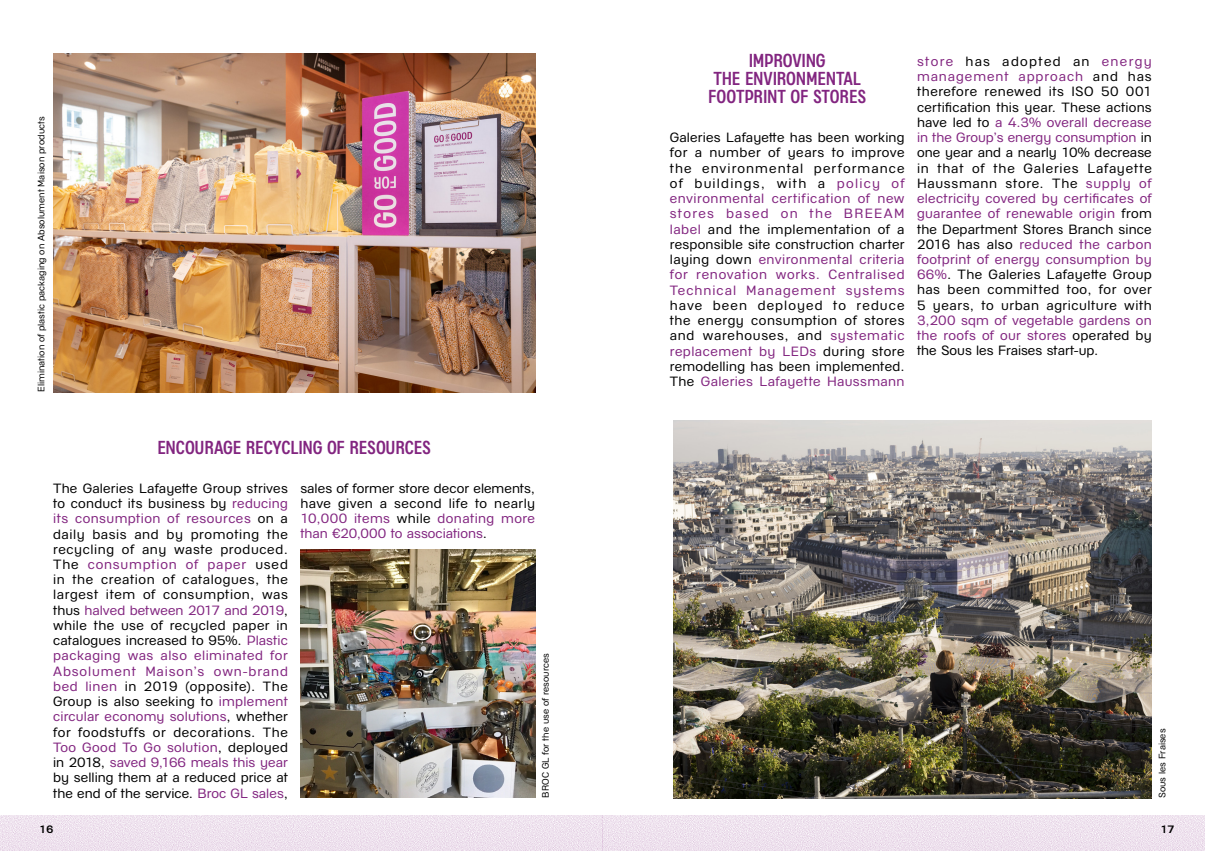
<style>
.page{position:relative;width:1205px;height:851px;background:#fff}
.page>*{position:absolute;margin:0;border:0;box-sizing:border-box;transform-origin:0 0}
.t1{font:700 17.5px/18.1px "GL Bader Narrow";letter-spacing:-.015em;color:#822580;text-align:center}
.t2{font:12.5px/15.2px "GL Bader";letter-spacing:.03em;color:#000;text-align:justify}
.t3{font:12.5px/15.2px "GL Bader";letter-spacing:.02em;color:#822580;text-align:justify}
.t4{font:700 10px "GL Bader";color:#000}
.t5{font:8.75px "GL Bader";letter-spacing:.005em;color:#000}
.s1{color:#822580}
.s2{color:#000}
</style>
<div class="page">
<img style="left:0;top:815px;width:1205px;height:35px">
<img style="left:53px;top:53px;width:482px;height:339px">
<img style="left:673px;top:420px;width:479px;height:378px">
<img style="left:300px;top:549px;width:235px;height:248px">
<p class="t5" style="left:35px;top:392px;width:277px;rotate:-90deg">Elimination of plastic packaging on Absolument Maison products</p>
<h1 class="t1" style="left:157px;top:437px;width:275px">ENCOURAGE RECYCLING OF RESOURCES</h1>
<p class="t2" style="left:53px;top:479px;width:236px">The Galeries Lafayette Group strives to conduct its business by <span class="s1">reducing its consumption of resources</span> on a daily basis and by promoting the recycling of any waste produced.<br>The <span class="s1">consumption of paper</span> used in the creation of catalogues, the largest item of consumption, was thus <span class="s1">halved between 2017 and 2019</span>, while the use of recycled paper in catalogues increased to 95%. <span class="s1">Plastic packaging was also eliminated for Absolument Maison’s own-brand bed linen</span> in 2019 (opposite). The Group is also seeking to <span class="s1">implement circular economy solutions</span>, whether for foodstuffs or decorations. The <span class="s1">Too Good To Go solution</span>, deployed in 2018, <span class="s1">saved 9,166 meals this year </span>by selling them at a reduced price at the end of the service. <span class="s1">Broc GL sales</span>,</p>
<p class="t2" style="left:300px;top:479px;width:236px">sales of former store decor elements, have given a second life to nearly <span class="s1">10,000 items</span> while <span class="s1">donating more than €20,000 to associations</span>.</p>
<p class="t5" style="left:539px;top:797px;width:146px;rotate:-90deg">BROC GL for the use of resources</p>
<h1 class="t1" style="left:708px;top:50px;width:159px">IMPROVING<br>THE ENVIRONMENTAL<br>FOOTPRINT OF STORES</h1>
<p class="t2" style="left:670px;top:129px;width:236px">Galeries Lafayette has been working for a number of years to improve the environmental performance of buildings, with a <span class="s1">policy of environmental certification of new stores based on the BREEAM label</span> and the implementation of a responsible site construction charter laying down <span class="s1">environmental criteria for renovation works. Centralised Technical Management systems</span></p>
<p class="t2" style="left:670px;top:297px;width:236px">have been deployed to reduce the energy consumption of stores and warehouses, and <span class="s1">systematic replacement by LEDs</span> during store remodelling has been implemented.<br>The <span class="s1">Galeries Lafayette Haussmann</span></p>
<p class="t2" style="left:917px;top:53px;width:236px"><span class="s1">store</span> has adopted an <span class="s1">energy management approach</span> and has therefore renewed its ISO 50 001 certification this year. These actions have led to <span class="s1">a 4.3% overall decrease in the Group’s energy consumption</span> in one year and a nearly 10% decrease in that of the Galeries Lafayette Haussmann store. The <span class="s1">supply of electricity covered by certificates of guarantee of renewable origin</span> from the Department Stores Branch since 2016 has also <span class="s1">reduced the carbon footprint of energy consumption by 66%</span>. The Galeries Lafayette Group has been committed too, for over 5 years, to urban agriculture with</p>
<p class="t3" style="left:917px;top:312px;width:236px">3,200 sqm of vegetable gardens on the roofs of our stores <span class="s2">operated by the Sous les Fraises start-up.</span></p>
<p class="t5" style="left:1156px;top:798px;width:71px;rotate:-90deg">Sous les Fraises</p>
<p class="t4" style="left:40px;top:822px;width:15px">16</p>
<p class="t4" style="left:1160px;top:822px;width:15px">17</p>
</div>
